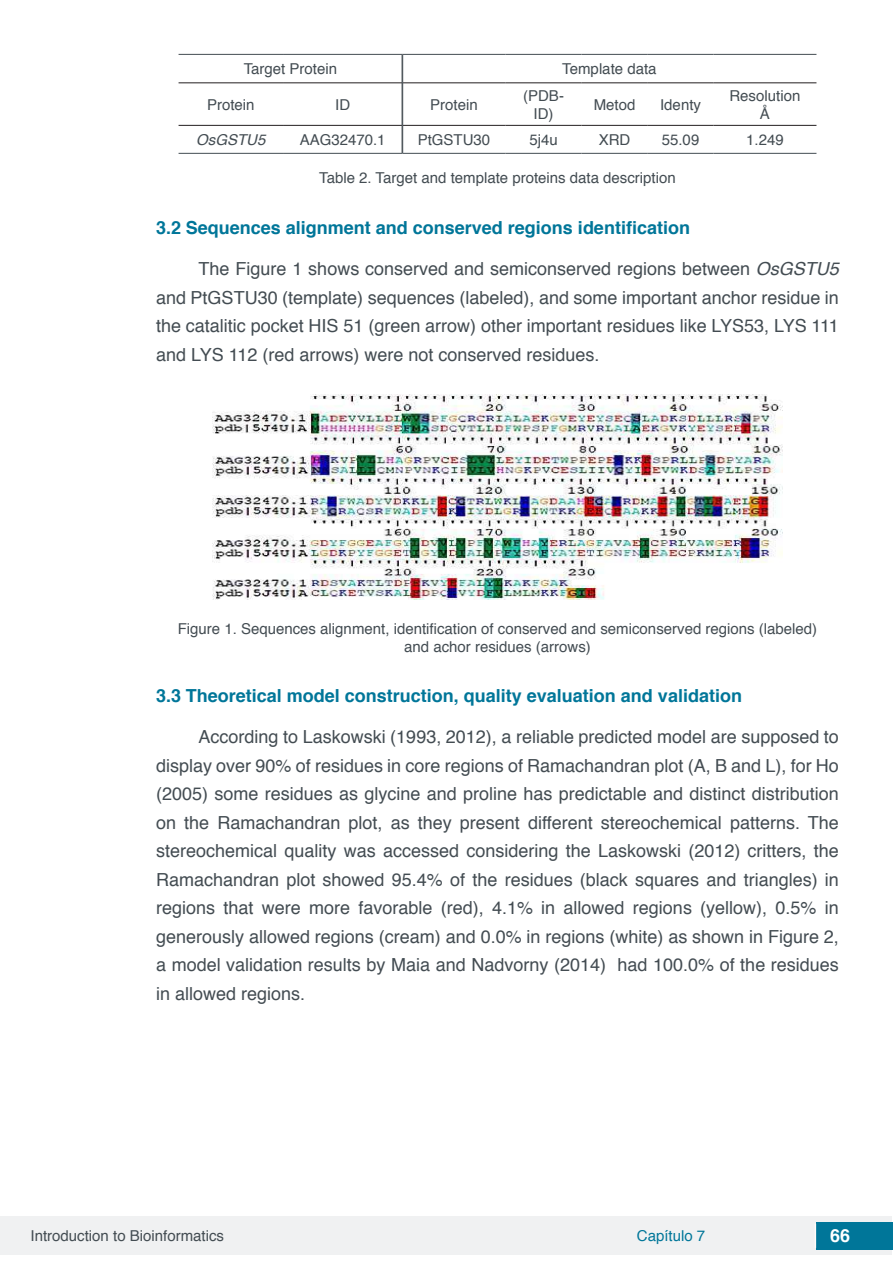
<style>
.page{position:relative;width:893px;height:1263px;background:#fff}
.page>*{position:absolute;margin:0;border:0;box-sizing:border-box;transform-origin:0 0}
.t1{font:18px/28.5px "Helvetica";color:#434c52;text-align:justify}
.t2{font:700 18px "Helvetica";color:#007699}
.t3{font:700 18px "Helvetica";color:#fff}
.t4{font:15px/18px "Helvetica";color:#434c52;text-align:center}
.t5{font:15px "Helvetica";color:#007699}
.t6{font:italic 15px "Helvetica";color:#434c52}
.s1{font-style:italic}
</style>
<div class="page">
<div style="left:1px;top:1216px;width:891px;height:38px;background:#f0f1f2"></div>
<div style="left:816px;top:1222px;width:77px;height:27px;background:#007699"></div>
<svg style="left:815px;top:1224px;width:1px;height:24px"></svg>
<hr style="left:179px;top:125px;width:104px;height:1px;background:#231f20">
<hr style="left:283px;top:125px;width:119px;height:1px;background:#231f20">
<hr style="left:403px;top:125px;width:103px;height:1px;background:#231f20">
<hr style="left:506px;top:125px;width:75px;height:1px;background:#231f20">
<hr style="left:581px;top:125px;width:67px;height:1px;background:#231f20">
<hr style="left:648px;top:125px;width:65px;height:1px;background:#231f20">
<hr style="left:713px;top:125px;width:103px;height:1px;background:#231f20">
<hr style="left:179px;top:153px;width:104px;height:1px;background:#434c52">
<hr style="left:283px;top:153px;width:119px;height:1px;background:#434c52">
<hr style="left:402px;top:153px;width:104px;height:1px;background:#434c52">
<hr style="left:506px;top:153px;width:75px;height:1px;background:#434c52">
<hr style="left:581px;top:153px;width:67px;height:1px;background:#434c52">
<hr style="left:648px;top:153px;width:65px;height:1px;background:#434c52">
<hr style="left:713px;top:153px;width:103px;height:1px;background:#434c52">
<svg style="left:179px;top:54px;width:637px;height:29px"></svg>
<hr style="left:402px;top:83px;width:1px;height:42px;background:#434c52">
<svg style="left:402px;top:125px;width:1px;height:28px"></svg>
<img style="left:212px;top:394px;width:571px;height:205px">
<p class="t4" style="left:244px;top:61px;width:95px">Target Protein</p>
<p class="t4" style="left:562px;top:61px;width:96px">Template data</p>
<p class="t4" style="left:207px;top:97px;width:49px">Protein</p>
<p class="t4" style="left:335px;top:97px;width:16px">ID</p>
<p class="t4" style="left:430px;top:97px;width:49px">Protein</p>
<p class="t4" style="left:523px;top:88px;width:42px">(PDB-<br>ID)</p>
<p class="t4" style="left:594px;top:97px;width:43px">Metod</p>
<p class="t4" style="left:660px;top:97px;width:42px">Identy</p>
<p class="t4" style="left:729px;top:88px;width:72px">Resolution<br>Å</p>
<p class="t6" style="left:196px;top:131px;width:71px">OsGSTU5</p>
<p class="t4" style="left:300px;top:131px;width:87px">AAG32470.1</p>
<p class="t4" style="left:418px;top:131px;width:74px">PtGSTU30</p>
<p class="t4" style="left:529px;top:132px;width:30px">5j4u</p>
<p class="t4" style="left:599px;top:132px;width:33px">XRD</p>
<p class="t4" style="left:662px;top:132px;width:39px">55.09</p>
<p class="t4" style="left:746px;top:132px;width:39px">1.249</p>
<p class="t4" style="left:319px;top:170px;width:358px">Table 2. Target and template proteins data description</p>
<p class="t2" style="left:156px;top:221px;width:535px">3.2 Sequences alignment and conserved regions identiication</p>
<p class="t1" style="left:156px;top:256px;width:684px;text-indent:43px">The Figure 1 shows conserved and semiconserved regions between <span class="s1">OsGSTU5 </span>and PtGSTU30 (template) sequences (labeled), and some important anchor residue in the catalitic pocket HIS 51 (green arrow) other important residues like LYS53, LYS 111 and LYS 112 (red arrows) were not conserved residues.</p>
<p class="t4" style="left:178px;top:620px;width:641px">Figure 1. Sequences alignment, identiication of conserved and semiconserved regions (labeled) and achor residues (arrows)</p>
<p class="t2" style="left:156px;top:689px;width:587px">3.3 Theoretical model construction, quality evaluation and validation</p>
<p class="t1" style="left:156px;top:723px;width:684px;text-indent:43px">According to Laskowski (1993, 2012), a reliable predicted model are supposed to display over 90% of residues in core regions of Ramachandran plot (A, B and L), for Ho (2005) some residues as glycine and proline has predictable and distinct distribution on the Ramachandran plot, as they present different stereochemical patterns. The stereochemical quality was accessed considering the Laskowski (2012) critters, the Ramachandran plot showed 95.4% of the residues (black squares and triangles) in regions that were more favorable (red), 4.1% in allowed regions (yellow), 0.5% in generously allowed regions (cream) and 0.0% in regions (white) as shown in Figure 2, a model validation results by Maia and Nadvorny (2014) had 100.0% of the residues in allowed regions.</p>
<p class="t4" style="left:31px;top:1228px;width:195px">Introduction to Bioinformatics</p>
<p class="t5" style="left:637px;top:1230px;width:70px">Capítulo 7</p>
<p class="t3" style="left:830px;top:1229px;width:22px">66</p>
</div>
